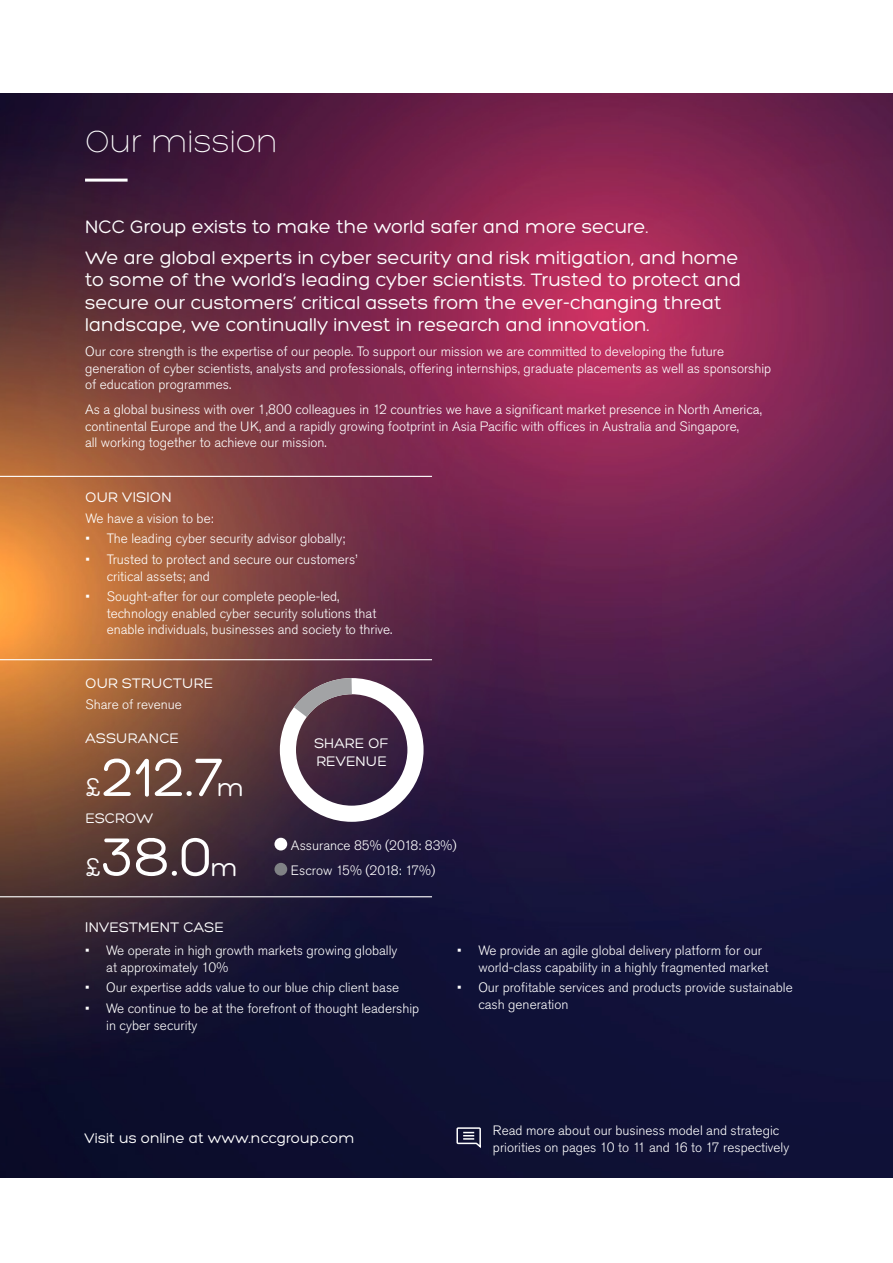
<style>
.page{position:relative;width:893px;height:1263px;background:#fff}
.page>*{position:absolute;margin:0;border:0;box-sizing:border-box;transform-origin:0 0}
.t1{font:58.5px "Hero";color:#fff}
.t2{font:300 33px "Hero";color:#fff}
.t3{font:300 25.5px "Akzidenz Grotesk Std";color:#fff}
.t4{font:25.5px "Hero";color:#fff}
.t5{font:19.5px/22.5px "Hero";color:#fff}
.t6{font:15px/18px "Hero";letter-spacing:.005em;color:#fff}
.t7{font:300 13.5px/16.5px "Akzidenz Grotesk Std";color:#fff}
</style>
<div class="page">
<img style="left:0;top:94px;width:893px;height:1084px">
<hr style="left:85px;top:179px;width:43px;height:3px;background:#fff">
<hr style="left:0;top:476px;width:432px;height:1px;background:#fff">
<hr style="left:0;top:659px;width:432px;height:1px;background:#fff">
<hr style="left:0;top:896px;width:432px;height:1px;background:#fff">
<div style="left:280px;top:678px;width:144px;height:144px;border:16px solid #fff;border-radius:50%"></div>
<svg style="left:278px;top:675px;width:90px;height:60px;background:#775d69"></svg>
<div style="left:274px;top:838px;width:13px;height:12px;background:#fff;border-radius:50%"></div>
<div style="left:274px;top:863px;width:13px;height:12px;background:#808285;border-radius:50%"></div>
<svg style="left:456px;top:1127px;width:25px;height:21px"></svg>
<h2 class="t2" style="left:85px;top:125px;width:194px">Our mission</h2>
<h3 class="t5" style="left:85px;top:211px;width:655px;line-height:31px">NCC Group exists to make the world safer and more secure.<br>We are global experts in cyber security and risk mitigation, and home</h3>
<h3 class="t5" style="left:85px;top:269px;width:658px">to some of the world’s leading cyber scientists. Trusted to protect and secure our customers’ critical assets from the ever-changing threat landscape, we continually invest in research and innovation.</h3>
<p class="t7" style="left:85px;top:344px;width:688px">Our core strength is the expertise of our people. To support our mission we are committed to developing the future generation of cyber scientists, analysts and professionals, offering internships, graduate placements as well as sponsorship of education programmes.</p>
<p class="t7" style="left:85px;top:402px;width:678px">As a global business with over 1,800 colleagues in 12 countries we have a significant market presence in North America, continental Europe and the UK, and a rapidly growing footprint in Asia Pacific with offices in Australia and Singapore,<br>all working together to achieve our mission.</p>
<p class="t6" style="left:86px;top:488px;width:88px">OUR VISION</p>
<p class="t7" style="left:86px;top:510px;width:129px">We have a vision to be:</p>
<p class="t7" style="left:86px;top:531px;width:261px">• The leading cyber security advisor globally;</p>
<p class="t7" style="left:107px;top:551px;width:252px;text-indent:-21px">• Trusted to protect and secure our customers’ critical assets; and</p>
<p class="t7" style="left:107px;top:589px;width:287px;text-indent:-21px">• Sought-after for our complete people-led, technology enabled cyber security solutions that enable individuals, businesses and society to thrive.</p>
<p class="t6" style="left:86px;top:675px;width:129px">OUR STRUCTURE</p>
<p class="t7" style="left:86px;top:696px;width:98px">Share of revenue</p>
<p class="t6" style="left:86px;top:730px;width:95px">ASSURANCE</p>
<h3 class="t3" style="left:86px;top:773px;width:17px">£</h3>
<h1 class="t1" style="left:101px;top:747px;width:125px">212.7</h1>
<h3 class="t4" style="left:217px;top:775px;width:29px">m</h3>
<p class="t6" style="left:86px;top:809px;width:70px">ESCROW</p>
<h3 class="t3" style="left:86px;top:852px;width:17px">£</h3>
<h1 class="t1" style="left:101px;top:827px;width:112px">38.0</h1>
<h3 class="t4" style="left:210px;top:854px;width:29px">m</h3>
<p class="t6" style="left:314px;top:735px;width:76px">SHARE OF<br>REVENUE</p>
<p class="t7" style="left:291px;top:833px;width:167px;line-height:25px">Assurance 85% (2018: 83%)<br>Escrow 15% (2018: 17%)</p>
<p class="t6" style="left:85px;top:918px;width:141px">INVESTMENT CASE</p>
<p class="t7" style="left:106px;top:942px;width:293px;text-indent:-21px">• We operate in high growth markets growing globally at approximately 10%</p>
<p class="t7" style="left:85px;top:980px;width:316px">• Our expertise adds value to our blue chip client base</p>
<p class="t7" style="left:106px;top:1000px;width:314px;text-indent:-21px">• We continue to be at the forefront of thought leadership in cyber security</p>
<p class="t6" style="left:85px;top:1130px;width:271px">Visit us online at www.nccgroup.com</p>
<p class="t7" style="left:478px;top:942px;width:292px;text-indent:-21px">• We provide an agile global delivery platform for our world‑class capability in a highly fragmented market</p>
<p class="t7" style="left:478px;top:980px;width:316px;text-indent:-21px">• Our profitable services and products provide sustainable cash generation</p>
<p class="t7" style="left:493px;top:1122px;width:298px">Read more about our business model and strategic priorities on pages 10 to 11 and 16 to 17 respectively</p>
</div>
